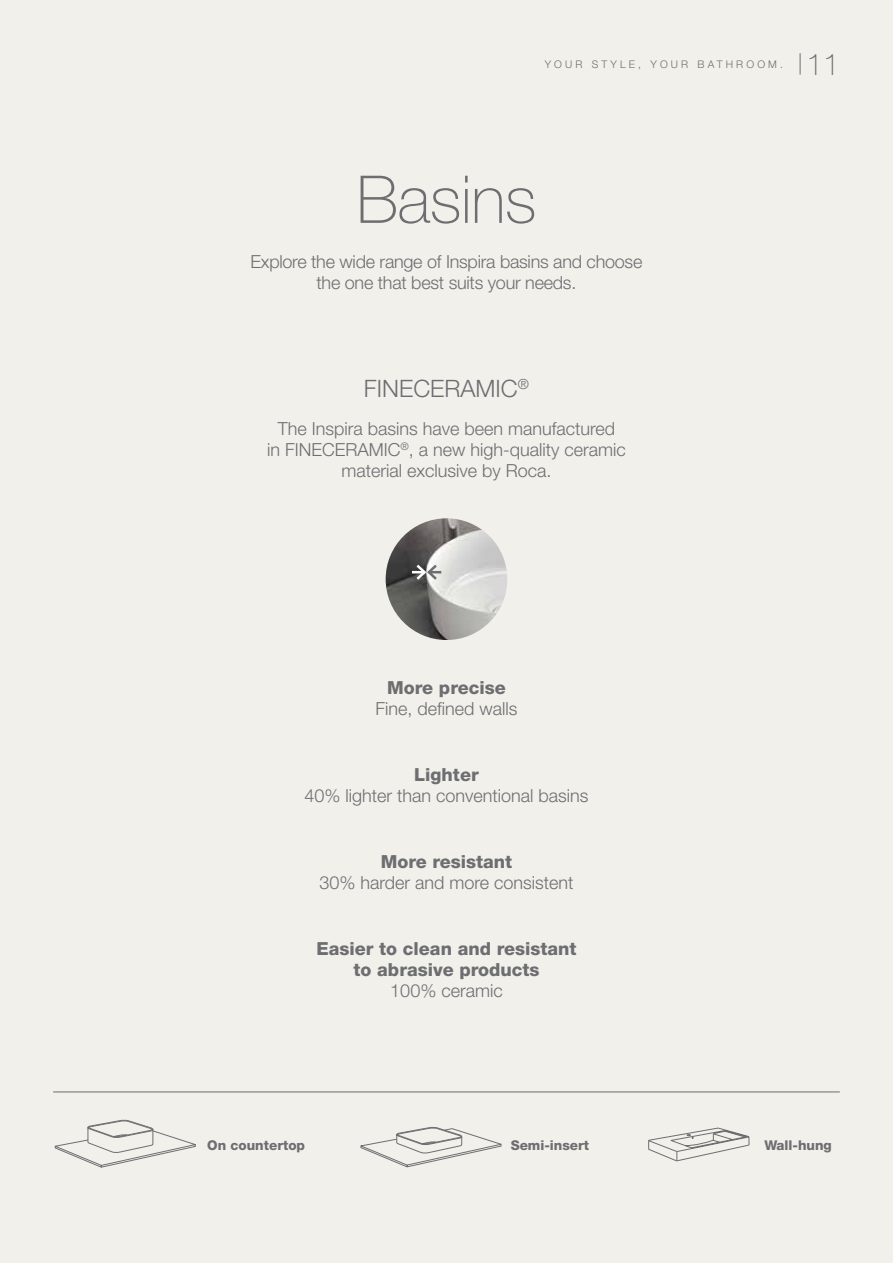
<style>
.page{position:relative;width:893px;height:1263px;background:#f2f0eb}
.page>*{position:absolute;margin:0;border:0;box-sizing:border-box;transform-origin:0 0}
.t1{font:100 66px "Helvetica Neue LT Std";letter-spacing:-.01em;color:#6d6e71}
.t2{font:100 30px "Helvetica Neue LT Std";color:#6d6e71}
.t3{font:300 24px "Helvetica Neue LT Std";color:#6d6e71}
.t4{font:300 18px/21px "Helvetica Neue LT Std";color:#6d6e71;text-align:center}
.t5{font:800 18px/21px "Helvetica Neue LT Std";color:#6d6e71;text-align:center}
.t6{font:800 13.5px "Helvetica Neue LT Std";color:#6d6e71}
.t7{font:300 10.5px "Helvetica Neue LT Std";letter-spacing:.3em;color:#6d6e71}
</style>
<div class="page">
<hr style="left:53px;top:1091px;width:787px;height:1px;background:#6d6e71">
<svg style="left:648px;top:1128px;width:101px;height:33px"></svg>
<svg style="left:361px;top:1127px;width:140px;height:40px"></svg>
<svg style="left:55px;top:1120px;width:141px;height:47px"></svg>
<img style="left:386px;top:518px;width:121px;height:122px;border-radius:61px">
<svg style="left:412px;top:562px;width:29px;height:20px"></svg>
<svg style="left:800px;top:53px;width:1px;height:22px"></svg>
<p class="t7" style="left:545px;top:57px;width:240px">YOUR STYLE, YOUR BATHROOM.</p>
<h2 class="t2" style="left:806px;top:47px;width:35px">11</h2>
<h1 class="t1" style="left:356px;top:162px;width:182px">Basins</h1>
<p class="t4" style="left:250px;top:250px;width:393px">Explore the wide range of Inspira basins and choose the one that best suits your needs.</p>
<h3 class="t3" style="left:364px;top:374px;width:167px">FINECERAMIC<sup>®</sup></h3>
<p class="t4" style="left:267px;top:418px;width:360px">The Inspira basins have been manufactured<br>in FINECERAMIC<sup>®</sup>, a new high-quality ceramic material exclusive by Roca.</p>
<p class="t5" style="left:387px;top:677px;width:120px">More precise</p>
<p class="t4" style="left:375px;top:698px;width:144px">Fine, defined walls</p>
<p class="t5" style="left:414px;top:764px;width:66px">Lighter</p>
<p class="t4" style="left:304px;top:785px;width:286px">40% lighter than conventional basins</p>
<p class="t5" style="left:381px;top:851px;width:133px">More resistant</p>
<p class="t4" style="left:319px;top:872px;width:256px">30% harder and more consistent</p>
<p class="t5" style="left:317px;top:938px;width:261px">Easier to clean and resistant to abrasive products</p>
<p class="t4" style="left:390px;top:980px;width:114px">100% ceramic</p>
<p class="t6" style="left:207px;top:1137px;width:99px">On countertop</p>
<p class="t6" style="left:511px;top:1137px;width:80px">Semi-insert</p>
<p class="t6" style="left:764px;top:1137px;width:69px">Wall-hung</p>
</div>
